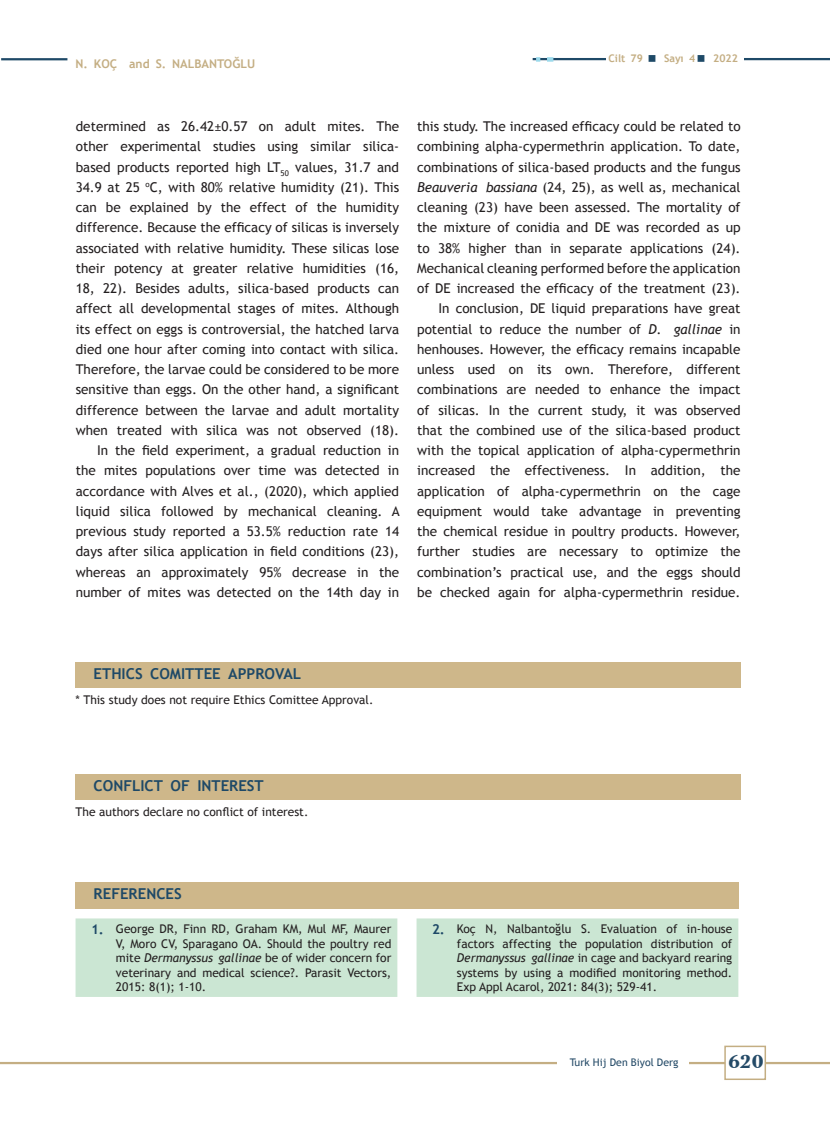
<style>
.page{position:relative;width:830px;height:1127px;background:#fff}
.page>*{position:absolute;margin:0;border:0;box-sizing:border-box;transform-origin:0 0}
.t1{font:900 18px "Arrus BT";color:#244a67}
.metin{font:700 15px "Trebuchet MS";color:#1e4967}
.t2{font:13.5px/20.2px "Trebuchet MS";color:#231f20;text-align:justify}
.metin-2{font:700 13.5px "Trebuchet MS";color:#1e4967}
.metin-3{font:12px/14.4px "Trebuchet MS";color:#231f20;text-align:justify}
.metin-4{font:700 12px "Trebuchet MS";color:#c4ae83}
.t3{font:10.5px "Trebuchet MS";color:#244a67}
.t4{font:700 10.5px "Trebuchet MS";color:#c4ae83}
.s1{font-style:italic}
</style>
<div class="page">
<hr style="left:0;top:1062px;width:829px;height:2px;background:#c4ae83">
<div style="left:724px;top:1045px;width:41px;height:35px;background:#fff;border:2px solid #c4ae83"></div>
<div style="left:556px;top:1055px;width:132px;height:18px;background:#fff"></div>
<hr style="left:532px;top:58px;width:297px;height:2px;background:#1e4967">
<div style="left:605px;top:52px;width:138px;height:13px;background:#fff"></div>
<svg style="left:546px;top:57px;width:7px;height:5px"></svg>
<svg style="left:536px;top:57px;width:4px;height:5px"></svg>
<hr style="left:1px;top:58px;width:66px;height:2px;background:#1e4967">
<div style="left:75px;top:662px;width:665px;height:26px;background:#ceb78a"></div>
<div style="left:75px;top:774px;width:665px;height:26px;background:#ceb78a"></div>
<div style="left:75px;top:918px;width:322px;height:79px;background:#cbe6d3"></div>
<div style="left:416px;top:918px;width:322px;height:79px;background:#cbe6d3"></div>
<div style="left:75px;top:882px;width:663px;height:27px;background:#ceb78a"></div>
<p class="metin-4" style="left:75px;top:57px;width:181px">N. KOÇ and S. NALBANTOĞLU</p>
<p class="t4" style="left:608px;top:51px;width:36px">Cilt 79</p>
<p class="t4" style="left:663px;top:51px;width:33px">Sayı 4</p>
<p class="t4" style="left:712px;top:51px;width:26px">2022</p>
<p class="t2" style="left:76px;top:116px;width:325px">determined as 26.42±0.57 on adult mites. The other experimental studies using similar silica&shy;based products reported high LT<sub>50</sub> values, 31.7 and 34.9 at 25 <sup>o</sup>C, with 80% relative humidity (21). This can be explained by the effect of the humidity difference. Because the efficacy of silicas is inversely associated with relative humidity. These silicas lose their potency at greater relative humidities (16, 18, 22). Besides adults, silica-based products can affect all developmental stages of mites. Although its effect on eggs is controversial, the hatched larva died one hour after coming into contact with silica.<br>Therefore, the larvae could be considered to be more sensitive than eggs. On the other hand, a significant difference between the larvae and adult mortality when treated with silica was not observed (18).</p>
<p class="t2" style="left:76px;top:440px;width:325px;text-indent:21px">In the field experiment, a gradual reduction in the mites populations over time was detected in accordance with Alves et al., (2020), which applied liquid silica followed by mechanical cleaning. A previous study reported a 53.5% reduction rate 14 days after silica application in field conditions (23), whereas an approximately 95% decrease in the number of mites was detected on the 14th day in</p>
<p class="t2" style="left:417px;top:116px;width:325px">this study. The increased efficacy could be related to combining alpha-cypermethrin application. To date, combinations of silica-based products and the fungus <span class="s1">Beauveria bassiana</span> (24, 25), as well as, mechanical cleaning (23) have been assessed. The mortality of the mixture of conidia and DE was recorded as up to 38% higher than in separate applications (24).<br>Mechanical cleaning performed before the application of DE increased the efficacy of the treatment (23).</p>
<p class="t2" style="left:417px;top:299px;width:325px;text-indent:21px">In conclusion, DE liquid preparations have great potential to reduce the number of <span class="s1">D. gallinae</span> in henhouses. However, the efficacy remains incapable unless used on its own. Therefore, different combinations are needed to enhance the impact of silicas. In the current study, it was observed that the combined use of the silica-based product with the topical application of alpha-cypermethrin increased the effectiveness. In addition, the application of alpha-cypermethrin on the cage equipment would take advantage in preventing the chemical residue in poultry products. However, further studies are necessary to optimize the combination’s practical use, and the eggs should be checked again for alpha-cypermethrin residue.</p>
<p class="metin" style="left:94px;top:664px;width:209px">ETHICS COMITTEE APPROVAL</p>
<p class="metin-3" style="left:75px;top:692px;width:299px">* This study does not require Ethics Comittee Approval.</p>
<p class="metin" style="left:94px;top:776px;width:172px">CONFLICT OF INTEREST</p>
<p class="metin-3" style="left:75px;top:805px;width:234px">The authors declare no conflict of interest.</p>
<p class="metin" style="left:94px;top:884px;width:90px">REFERENCES</p>
<p class="metin-2" style="left:91px;top:921px;width:14px">1.</p>
<p class="metin-3" style="left:116px;top:922px;width:277px">George DR, Finn RD, Graham KM, Mul MF, Maurer V, Moro CV, Sparagano OA. Should the poultry red mite <span class="s1">Dermanyssus gallinae</span> be of wider concern for veterinary and medical science?. Parasit Vectors, 2015: 8(1); 1-10.</p>
<p class="metin-2" style="left:432px;top:921px;width:14px">2.</p>
<p class="metin-3" style="left:456px;top:922px;width:277px">Koç N, Nalbantoğlu S. Evaluation of in-house factors affecting the population distribution of <span class="s1">Dermanyssus gallinae</span> in cage and backyard rearing systems by using a modified monitoring method.<br>Exp Appl Acarol, 2021: 84(3); 529-41.</p>
<p class="t3" style="left:569px;top:1056px;width:110px">Turk Hij Den Biyol Derg</p>
<h1 class="t1" style="left:727px;top:1050px;width:37px">620</h1>
</div>
